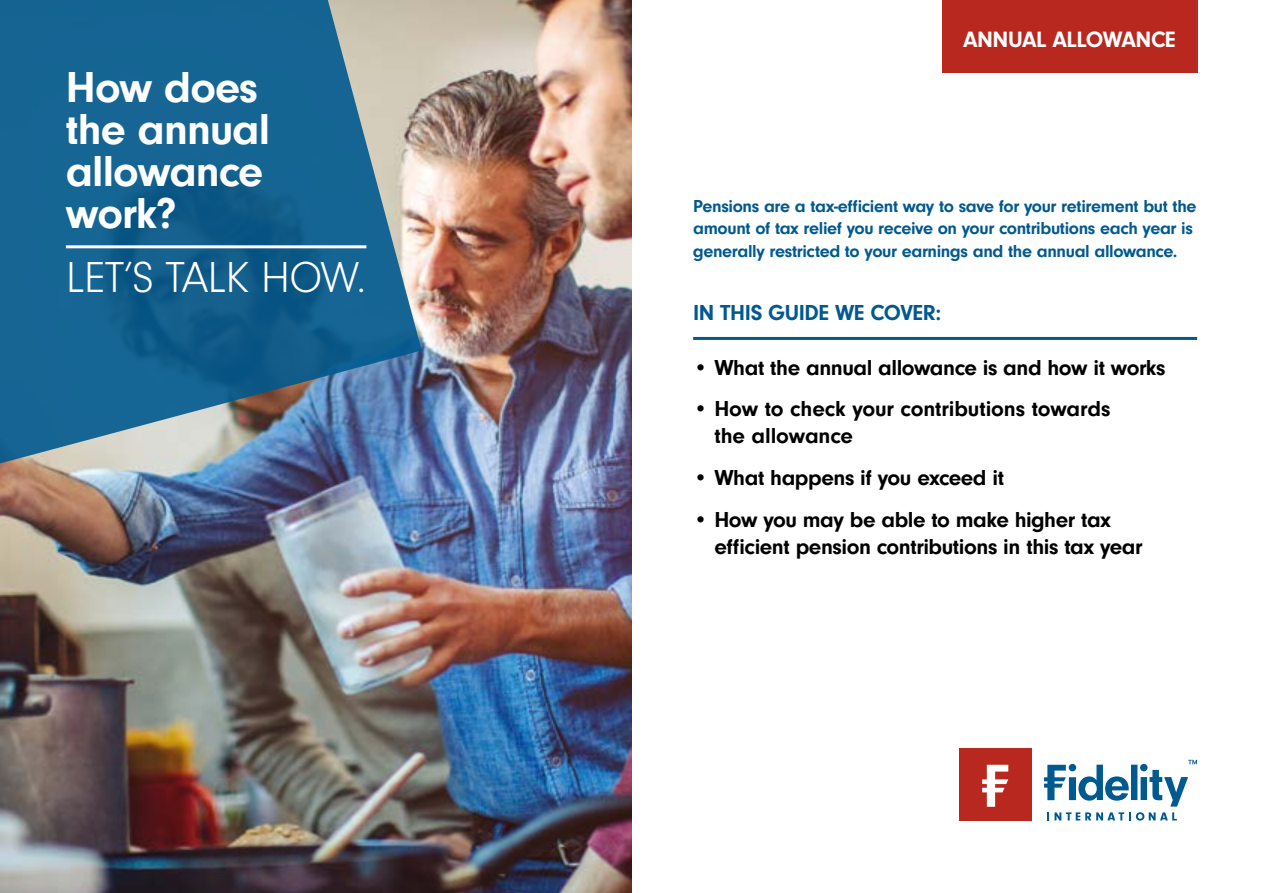
<style>
.page{position:relative;width:1263px;height:893px;background:#fff}
.page>*{position:absolute;margin:0;border:0;box-sizing:border-box;transform-origin:0 0}
.t1{font:700 45px/42px "Neuzeit Gro";letter-spacing:-.02em;color:#fff}
.t2{font:300 45px "Neuzeit Gro";letter-spacing:-.02em;color:#fff}
.t3{font:700 23.1px "Neuzeit Gro";letter-spacing:-.02em;color:#fff}
.t4{font:700 22.5px/27px "Neuzeit Gro";letter-spacing:-.02em;color:#000}
.t5{font:700 22.5px "Neuzeit Gro";letter-spacing:-.02em;color:#00598f}
.t6{font:700 18px/22.5px "Neuzeit Gro";letter-spacing:-.02em;color:#00598f}
</style>
<div class="page">
<img style="left:0;top:0;width:631px;height:893px">
<div style="left:959px;top:748px;width:72px;height:73px;background:#b8281f"></div>
<svg style="left:982px;top:765px;width:26px;height:42px"></svg>
<svg style="left:1044px;top:760px;width:153px;height:61px"></svg>
<hr style="left:693px;top:337px;width:504px;height:3px;background:#00598f">
<div style="left:942px;top:0;width:255px;height:72px;background:#b8281f"></div>
<svg style="left:0;top:0;width:422px;height:476px;background:#337298"></svg>
<hr style="left:66px;top:245px;width:300px;height:3px;background:#fff">
<h1 class="t1" style="left:66px;top:67px;width:206px">How does the annual allowance work?</h1>
<h1 class="t2" style="left:66px;top:253px;width:302px">LET’S TALK HOW.</h1>
<p class="t3" style="left:963px;top:27px;width:214px">ANNUAL ALLOWANCE</p>
<p class="t6" style="left:693px;top:195px;width:505px">Pensions are a tax-efficient way to save for your retirement but the amount of tax relief you receive on your contributions each year is generally restricted to your earnings and the annual allowance.</p>
<p class="t5" style="left:693px;top:300px;width:250px">IN THIS GUIDE WE COVER:</p>
<p class="t4" style="left:693px;top:354px;width:474px">• What the annual allowance is and how it works</p>
<p class="t4" style="left:714px;top:396px;width:397px;text-indent:-21px">• How to check your contributions towards the allowance</p>
<p class="t4" style="left:693px;top:465px;width:312px">• What happens if you exceed it</p>
<p class="t4" style="left:714px;top:506px;width:430px;text-indent:-21px">• How you may be able to make higher tax efficient pension contributions in this tax year</p>
</div>
